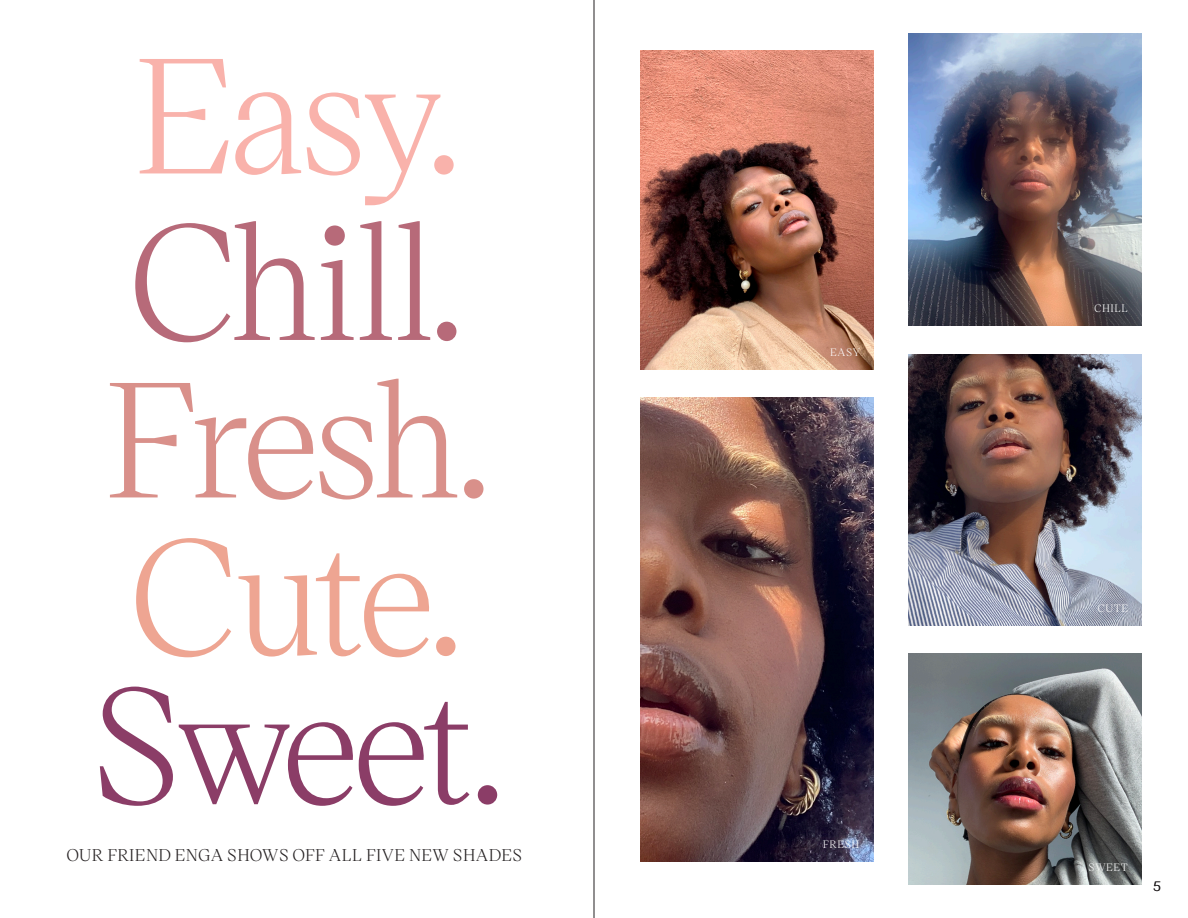
<style>
.page{position:relative;width:1188px;height:918px;background:#fff}
.page>*{position:absolute;margin:0;border:0;box-sizing:border-box;transform-origin:0 0}
.t1{font:159px "Victor Serif";letter-spacing:-.02em;color:#b76a79}
.t2{font:159px "Victor Serif";letter-spacing:-.04em;color:#d9908a}
.t3{font:159px "Victor Serif";letter-spacing:-.04em;color:#8b3d67}
.t4{font:159px "Victor Serif";color:#f9b2ab}
.t5{font:159px "Victor Serif";color:#eea592}
.t6{font:16.5px "Victor Serif";letter-spacing:.025em;color:#231f20}
.t7{font:300 13.5px "Ordinary Text";color:#231f20}
.t8{font:10.5px "Victor Serif";letter-spacing:.05em;color:#fff}
</style>
<div class="page">
<img style="left:641px;top:51px;width:233px;height:319px">
<img style="left:909px;top:34px;width:233px;height:291px">
<img style="left:909px;top:654px;width:233px;height:230px">
<img style="left:640px;top:397px;width:234px;height:464px">
<img style="left:909px;top:354px;width:233px;height:271px">
<hr style="left:594px;top:0;width:1px;height:918px;background:#231f20">
<p class="t4" style="left:133px;top:0;width:329px">Easy.</p>
<p class="t1" style="left:131px;top:167px;width:334px">Chill.</p>
<p class="t2" style="left:104px;top:324px;width:388px">Fresh.</p>
<p class="t5" style="left:132px;top:482px;width:332px">Cute.</p>
<p class="t3" style="left:90px;top:630px;width:416px">Sweet.</p>
<p class="t6" style="left:67px;top:843px;width:457px">OUR FRIEND ENGA SHOWS OFF ALL FIVE NEW SHADES</p>
<p class="t8" style="left:830px;top:345px;width:31px">EASY</p>
<p class="t8" style="left:823px;top:836px;width:38px">FRESH</p>
<p class="t8" style="left:1094px;top:300px;width:35px">CHILL</p>
<p class="t8" style="left:1098px;top:600px;width:32px">CUTE</p>
<p class="t8" style="left:1089px;top:859px;width:41px">SWEET</p>
<p class="t7" style="left:1153px;top:875px;width:9px">5</p>
</div>
